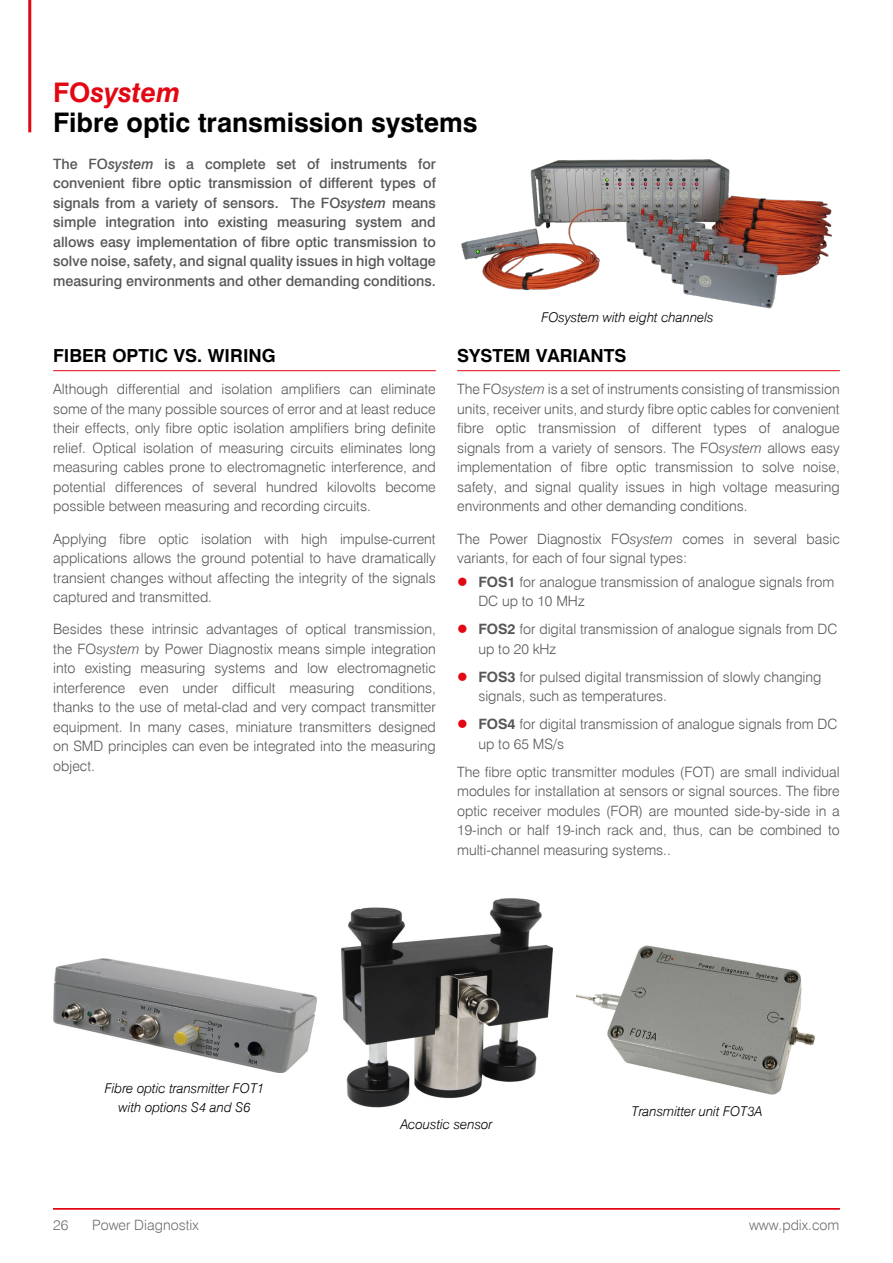
<style>
.page{position:relative;width:893px;height:1263px;background:#fff}
.page>*{position:absolute;margin:0;border:0;box-sizing:border-box;transform-origin:0 0}
.Page_Header_Bold{font:700 27px/30px "Swiss 721 BT";color:#000}
.Subhead_-_Underline{font:700 18px "Swiss 721 BT";color:#000}
.Body{font:300 14.25px/19.5px "Swiss 721 BT";color:#575756;text-align:justify}
.Introduction{font:500 14.25px/19.5px "Swiss 721 BT";color:#575756;text-align:justify}
.t1{font:300 14.25px "Swiss 721 BT";color:#706f6f}
.t2{font:italic 300 13.5px "Swiss 721 BT";color:#000}
.s1{color:#e30613}
.s2{font-style:italic;color:#e30613}
.s3{font-style:italic}
.s4{font-weight:700}
</style>
<div class="page">
<hr style="left:53px;top:1208px;width:787px;height:1px;background:#e30613">
<hr style="left:28px;top:0;width:3px;height:132px;background:#e30613">
<img style="left:461px;top:159px;width:372px;height:150px">
<hr style="left:53px;top:370px;width:383px;height:1px;background:#e30613">
<hr style="left:457px;top:370px;width:383px;height:1px;background:#e30613">
<img style="left:53px;top:958px;width:263px;height:115px">
<img style="left:577px;top:945px;width:238px;height:150px">
<img style="left:341px;top:898px;width:213px;height:210px">
<p class="Page_Header_Bold" style="left:53px;top:78px;width:426px"><span class="s1">FO</span><span class="s2">system<br></span>Fibre optic transmission systems</p>
<p class="Introduction" style="left:53px;top:154px;width:384px">The FO<span class="s3">system</span> is a complete set of instruments for convenient fibre optic transmission of different types of signals from a variety of sensors. The FO<span class="s3">system</span> means simple integration into existing measuring system and allows easy implementation of fibre optic transmission to solve noise, safety, and signal quality issues in high voltage measuring environments and other demanding conditions.</p>
<p class="Subhead_-_Underline" style="left:53px;top:345px;width:224px">FIBER OPTIC VS. WIRING</p>
<p class="Body" style="left:53px;top:379px;width:384px">Although differential and isolation amplifiers can eliminate some of the many possible sources of error and at least reduce their effects, only fibre optic isolation amplifiers bring definite relief. Optical isolation of measuring circuits eliminates long measuring cables prone to electromagnetic interference, and potential differences of several hundred kilovolts become possible between measuring and recording circuits.</p>
<p class="Body" style="left:53px;top:529px;width:384px">Applying fibre optic isolation with high impulse-current applications allows the ground potential to have dramatically transient changes without affecting the integrity of the signals captured and transmitted.</p>
<p class="Body" style="left:53px;top:619px;width:384px">Besides these intrinsic advantages of optical transmission, the FO<span class="s3">system</span> by Power Diagnostix means simple integration into existing measuring systems and low electromagnetic interference even under difficult measuring conditions, thanks to the use of metal-clad and very compact transmitter equipment. In many cases, miniature transmitters designed on SMD principles can even be integrated into the measuring object.</p>
<p class="t2" style="left:541px;top:309px;width:174px">FOsystem with eight channels</p>
<p class="Subhead_-_Underline" style="left:457px;top:345px;width:171px">SYSTEM VARIANTS</p>
<p class="Body" style="left:457px;top:379px;width:384px">The FO<span class="s3">system</span> is a set of instruments consisting of transmission units, receiver units, and sturdy fibre optic cables for convenient fibre optic transmission of different types of analogue signals from a variety of sensors. The FO<span class="s3">system</span> allows easy implementation of fibre optic transmission to solve noise, safety, and signal quality issues in high voltage measuring environments and other demanding conditions.</p>
<p class="Body" style="left:457px;top:529px;width:384px">The Power Diagnostix FO<span class="s3">system</span> comes in several basic variants, for each of four signal types:</p>
<p class="Body" style="left:478px;top:572px;width:357px"><span class="s4">FOS1</span> for analogue transmission of analogue signals from<br>DC up to 10 MHz</p>
<p class="Body" style="left:478px;top:619px;width:360px"><span class="s4">FOS2</span> for digital transmission of analogue signals from DC up to 20 kHz</p>
<p class="Body" style="left:478px;top:667px;width:345px"><span class="s4">FOS3</span> for pulsed digital transmission of slowly changing signals, such as temperatures.</p>
<p class="Body" style="left:478px;top:714px;width:360px"><span class="s4">FOS4</span> for digital transmission of analogue signals from DC up to 65 MS/s</p>
<p class="Body" style="left:457px;top:762px;width:384px">The fibre optic transmitter modules (FOT) are small individual modules for installation at sensors or signal sources. The fibre optic receiver modules (FOR) are mounted side-by-side in a 19-inch or half 19-inch rack and, thus, can be combined to multi-channel measuring systems..</p>
<p class="t2" style="left:105px;top:1080px;width:161px">Fibre optic transmitter FOT1</p>
<p class="t2" style="left:119px;top:1099px;width:133px">with options S4 and S6</p>
<p class="t2" style="left:632px;top:1103px;width:132px">Transmitter unit FOT3A</p>
<p class="t2" style="left:400px;top:1116px;width:94px">Acoustic sensor</p>
<p class="t1" style="left:53px;top:1216px;width:17px">26</p>
<p class="t1" style="left:92px;top:1216px;width:108px">Power Diagnostix</p>
<p class="t1" style="left:749px;top:1216px;width:92px">www.pdix.com</p>
</div>
